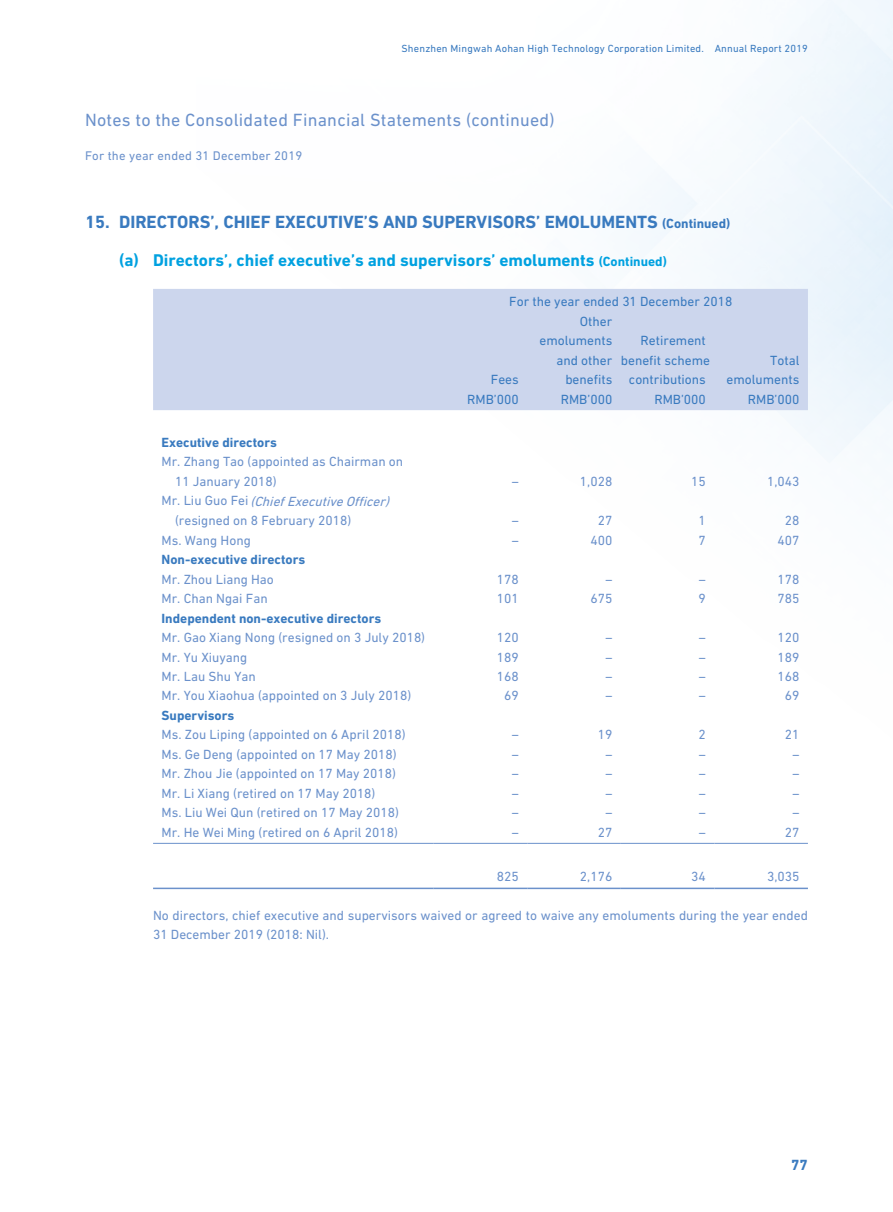
<style>
.page{position:relative;width:893px;height:1212px;background:#fff}
.page>*{position:absolute;margin:0;border:0;box-sizing:border-box;transform-origin:0 0}
.t1{font:700 18px "DIN Next LT Pro";color:#397abf}
.t2{font:18px "DIN Next LT Pro";letter-spacing:.01em;color:#6b91cb}
.t3{font:700 17.25px "DIN Next LT Pro";color:#00a1e0}
.t4{font:700 15px "DIN Next LT Pro";color:#397abf}
.t5{font:13.5px/19.5px "DIN Next LT Pro";color:#6b91cb}
.t6{font:13.5px/19.5px "DIN Next LT Pro";color:#397abf;text-align:right}
.t7{font:700 13.5px "DIN Next LT Pro";color:#397abf}
.t8{font:12.75px "DIN Next LT Pro";letter-spacing:.015em;color:#6b91cb}
.t9{font:10.5px "DIN Next LT Pro";letter-spacing:.015em;color:#397abf}
.s1{font-size:13.5px}
.s2{font-style:italic}
</style>
<div class="page">
<div style="left:153px;top:289px;width:655px;height:121px;background:#ccd6ed"></div>
<hr style="left:153px;top:843px;width:281px;height:1px;background:#6b91cb">
<hr style="left:434px;top:843px;width:93px;height:1px;background:#6b91cb">
<hr style="left:527px;top:843px;width:94px;height:1px;background:#6b91cb">
<hr style="left:621px;top:843px;width:93px;height:1px;background:#6b91cb">
<hr style="left:714px;top:843px;width:94px;height:1px;background:#6b91cb">
<hr style="left:153px;top:887px;width:281px;height:2px;background:#6b91cb">
<hr style="left:434px;top:887px;width:93px;height:2px;background:#6b91cb">
<hr style="left:527px;top:887px;width:94px;height:2px;background:#6b91cb">
<hr style="left:621px;top:887px;width:93px;height:2px;background:#6b91cb">
<hr style="left:714px;top:887px;width:94px;height:2px;background:#6b91cb">
<p class="t9" style="left:402px;top:43px;width:408px">Shenzhen Mingwah Aohan High Technology Corporation Limited. Annual Report 2019</p>
<h1 class="t2" style="left:85px;top:109px;width:471px">Notes to the Consolidated Financial Statements (continued)</h1>
<p class="t8" style="left:85px;top:148px;width:219px">For the year ended 31 December 2019</p>
<h1 class="t1" style="left:85px;top:211px;width:647px">15. DIRECTORS’, CHIEF EXECUTIVE’S AND SUPERVISORS’ EMOLUMENTS <span class="s1">(Continued)</span></h1>
<p class="t3" style="left:119px;top:250px;width:549px">(a) Directors’, chief executive’s and supervisors’ emoluments <span class="s1">(Continued)</span></p>
<p class="t6" style="left:509px;top:292px;width:225px">For the year ended 31 December 2018</p>
<p class="t6" style="left:491px;top:370px;width:29px">Fees</p>
<p class="t6" style="left:539px;top:311px;width:74px">Other emoluments and other benefits</p>
<p class="t6" style="left:641px;top:331px;width:67px">Retirement</p>
<p class="t6" style="left:621px;top:350px;width:91px">benefit scheme</p>
<p class="t6" style="left:629px;top:370px;width:78px">contributions</p>
<p class="t6" style="left:727px;top:350px;width:74px">Total emoluments</p>
<p class="t7" style="left:162px;top:434px;width:117px">Executive directors</p>
<p class="t5" style="left:175px;top:452px;width:230px;text-indent:-13px">Mr. Zhang Tao (appointed as Chairman on<br>11 January 2018)</p>
<p class="t5" style="left:175px;top:491px;width:219px;text-indent:-13px">M r . L i u G u o F e i <span class="s2">(ChiefExecutiveOfficer) </span>(resigned on 8 February 2018)</p>
<p class="t6" style="left:467px;top:389px;width:53px">RMB’000</p>
<p class="t6" style="left:561px;top:389px;width:53px">RMB’000</p>
<p class="t6" style="left:654px;top:389px;width:53px">RMB’000</p>
<p class="t6" style="left:748px;top:389px;width:53px">RMB’000</p>
<p class="t5" style="left:512px;top:471px;width:8px">–</p>
<p class="t5" style="left:580px;top:471px;width:34px">1,028</p>
<p class="t5" style="left:691px;top:471px;width:16px">15</p>
<p class="t5" style="left:767px;top:471px;width:34px">1,043</p>
<p class="t5" style="left:512px;top:510px;width:8px">–</p>
<p class="t5" style="left:598px;top:510px;width:16px">27</p>
<p class="t5" style="left:699px;top:510px;width:9px">1</p>
<p class="t5" style="left:785px;top:510px;width:16px">28</p>
<p class="t5" style="left:162px;top:530px;width:91px">Ms. Wang Hong</p>
<p class="t5" style="left:512px;top:530px;width:8px">–</p>
<p class="t5" style="left:590px;top:530px;width:23px">400</p>
<p class="t5" style="left:699px;top:530px;width:9px">7</p>
<p class="t5" style="left:777px;top:530px;width:23px">407</p>
<p class="t7" style="left:162px;top:551px;width:145px">Non-executive directors</p>
<p class="t5" style="left:162px;top:569px;width:114px">Mr. Zhou Liang Hao</p>
<p class="t5" style="left:497px;top:569px;width:23px">178</p>
<p class="t5" style="left:605px;top:569px;width:8px">–</p>
<p class="t5" style="left:699px;top:569px;width:8px">–</p>
<p class="t5" style="left:777px;top:569px;width:23px">178</p>
<p class="t5" style="left:162px;top:588px;width:108px">Mr. Chan Ngai Fan</p>
<p class="t5" style="left:497px;top:588px;width:23px">101</p>
<p class="t5" style="left:590px;top:588px;width:23px">675</p>
<p class="t5" style="left:699px;top:588px;width:9px">9</p>
<p class="t5" style="left:777px;top:588px;width:23px">785</p>
<p class="t7" style="left:162px;top:610px;width:221px">Independent non-executive directors</p>
<p class="t5" style="left:162px;top:627px;width:265px">Mr. Gao Xiang Nong (resigned on 3 July 2018)</p>
<p class="t5" style="left:497px;top:627px;width:23px">120</p>
<p class="t5" style="left:605px;top:627px;width:8px">–</p>
<p class="t5" style="left:699px;top:627px;width:8px">–</p>
<p class="t5" style="left:777px;top:627px;width:23px">120</p>
<p class="t5" style="left:162px;top:647px;width:87px">Mr. Yu Xiuyang</p>
<p class="t5" style="left:497px;top:647px;width:23px">189</p>
<p class="t5" style="left:605px;top:647px;width:8px">–</p>
<p class="t5" style="left:699px;top:647px;width:8px">–</p>
<p class="t5" style="left:777px;top:647px;width:23px">189</p>
<p class="t5" style="left:162px;top:666px;width:96px">Mr. Lau Shu Yan</p>
<p class="t5" style="left:497px;top:666px;width:23px">168</p>
<p class="t5" style="left:605px;top:666px;width:8px">–</p>
<p class="t5" style="left:699px;top:666px;width:8px">–</p>
<p class="t5" style="left:777px;top:666px;width:23px">168</p>
<p class="t5" style="left:162px;top:686px;width:251px">Mr. You Xiaohua (appointed on 3 July 2018)</p>
<p class="t5" style="left:504px;top:686px;width:16px">69</p>
<p class="t5" style="left:605px;top:686px;width:8px">–</p>
<p class="t5" style="left:699px;top:686px;width:8px">–</p>
<p class="t5" style="left:785px;top:686px;width:16px">69</p>
<p class="t7" style="left:162px;top:707px;width:74px">Supervisors</p>
<p class="t5" style="left:162px;top:725px;width:246px">Ms. Zou Liping (appointed on 6 April 2018)</p>
<p class="t5" style="left:512px;top:725px;width:8px">–</p>
<p class="t5" style="left:598px;top:725px;width:16px">19</p>
<p class="t5" style="left:699px;top:725px;width:9px">2</p>
<p class="t5" style="left:785px;top:725px;width:16px">21</p>
<p class="t5" style="left:162px;top:744px;width:236px">Ms. Ge Deng (appointed on 17 May 2018)</p>
<p class="t5" style="left:512px;top:744px;width:8px">–</p>
<p class="t5" style="left:605px;top:744px;width:8px">–</p>
<p class="t5" style="left:699px;top:744px;width:8px">–</p>
<p class="t5" style="left:792px;top:744px;width:8px">–</p>
<p class="t5" style="left:162px;top:764px;width:236px">Mr. Zhou Jie (appointed on 17 May 2018)</p>
<p class="t5" style="left:512px;top:764px;width:8px">–</p>
<p class="t5" style="left:605px;top:764px;width:8px">–</p>
<p class="t5" style="left:699px;top:764px;width:8px">–</p>
<p class="t5" style="left:792px;top:764px;width:8px">–</p>
<p class="t5" style="left:162px;top:783px;width:215px">Mr. Li Xiang (retired on 17 May 2018)</p>
<p class="t5" style="left:512px;top:783px;width:8px">–</p>
<p class="t5" style="left:605px;top:783px;width:8px">–</p>
<p class="t5" style="left:699px;top:783px;width:8px">–</p>
<p class="t5" style="left:792px;top:783px;width:8px">–</p>
<p class="t5" style="left:162px;top:803px;width:239px">Ms. Liu Wei Qun (retired on 17 May 2018)</p>
<p class="t5" style="left:512px;top:803px;width:8px">–</p>
<p class="t5" style="left:605px;top:803px;width:8px">–</p>
<p class="t5" style="left:699px;top:803px;width:8px">–</p>
<p class="t5" style="left:792px;top:803px;width:8px">–</p>
<p class="t5" style="left:162px;top:822px;width:238px">Mr. He Wei Ming (retired on 6 April 2018)</p>
<p class="t5" style="left:512px;top:822px;width:8px">–</p>
<p class="t5" style="left:598px;top:822px;width:16px">27</p>
<p class="t5" style="left:699px;top:822px;width:8px">–</p>
<p class="t5" style="left:785px;top:822px;width:16px">27</p>
<p class="t5" style="left:497px;top:866px;width:23px">825</p>
<p class="t5" style="left:580px;top:866px;width:34px">2,176</p>
<p class="t5" style="left:691px;top:866px;width:16px">34</p>
<p class="t5" style="left:767px;top:866px;width:34px">3,035</p>
<p class="t5" style="left:153px;top:905px;width:656px">No directors, chief executive and supervisors waived or agreed to waive any emoluments during the year ended<br>31 December 2019 (2018: Nil).</p>
<p class="t4" style="left:791px;top:1156px;width:18px">77</p>
</div>
